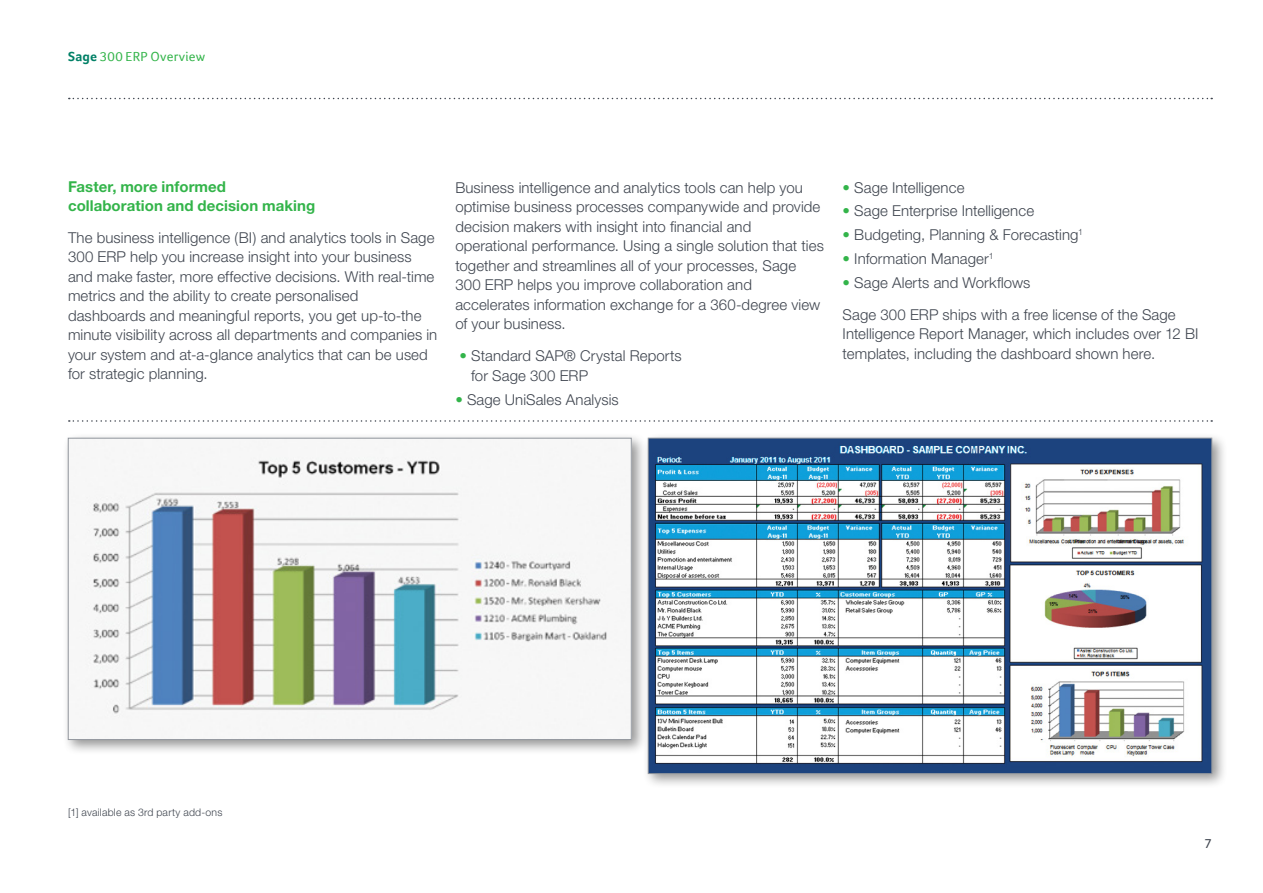
<style>
.page{position:relative;width:1263px;height:893px;background:#fff}
.page>*{position:absolute;margin:0;border:0;box-sizing:border-box;transform-origin:0 0}
.t1{font:300 15px/19.5px "Helvetica Neue";letter-spacing:.005em;color:#3f454f}
.t2{font:700 15px/18px "Helvetica Neue";letter-spacing:.005em;color:#33b44a}
.t3{font:13.5px "Foco";letter-spacing:.015em;color:#33b44a}
.t4{font:13.5px "Foco";color:#3f454f}
.t5{font:300 10.5px "Helvetica Neue";letter-spacing:.02em;color:#3f454f}
.s1{font-weight:700;color:#008066}
.s2{color:#33b44a}
</style>
<div class="page">
<svg style="left:69px;top:98px;width:1143px;height:1px"></svg>
<svg style="left:69px;top:420px;width:1143px;height:2px"></svg>
<div style="left:642px;top:432px;width:585px;height:357px;background:#000;opacity:.42"></div>
<img style="left:650px;top:440px;width:560px;height:332px">
<div style="left:62px;top:432px;width:585px;height:323px;background:#000;opacity:.42"></div>
<img style="left:70px;top:440px;width:559px;height:298px">
<div style="left:68px;top:438px;width:563px;height:302px;border:1px solid #91969d"></div>
<p class="t3" style="left:68px;top:48px;width:139px"><span class="s1">Sage</span> 300 ERP Overview</p>
<p class="t2" style="left:68px;top:178px;width:249px">Faster, more informed collaboration and decision making</p>
<p class="t1" style="left:68px;top:227px;width:371px">The business intelligence (BI) and analytics tools in Sage 300 ERP help you increase insight into your business and make faster, more effective decisions. With real-time metrics and the ability to create personalised dashboards and meaningful reports, you get up-to-the minute visibility across all departments and companies in your system and at-a-glance analytics that can be used for strategic planning.</p>
<p class="t1" style="left:455px;top:177px;width:370px">Business intelligence and analytics tools can help you optimise business processes companywide and provide decision makers with insight into financial and operational performance. Using a single solution that ties together and streamlines all of your processes, Sage 300 ERP helps you improve collaboration and accelerates information exchange for a 360-degree view of your business.</p>
<p class="t1" style="left:471px;top:346px;width:212px;text-indent:-12px"><span class="s2">•</span> Standard SAP® Crystal Reports for Sage 300 ERP</p>
<p class="t1" style="left:455px;top:389px;width:165px"><span class="s2">•</span> Sage UniSales Analysis</p>
<p class="t1" style="left:843px;top:177px;width:123px"><span class="s2">•</span> Sage Intelligence</p>
<p class="t1" style="left:843px;top:201px;width:193px"><span class="s2">•</span> Sage Enterprise Intelligence</p>
<p class="t1" style="left:843px;top:225px;width:242px"><span class="s2">•</span> Budgeting, Planning &amp; Forecasting<sup>1</sup></p>
<p class="t1" style="left:843px;top:248px;width:152px"><span class="s2">•</span> Information Manager<sup>1</sup></p>
<p class="t1" style="left:843px;top:266px;width:335px;line-height:32.2px"><span class="s2">•</span> Sage Alerts and Workflows<br>Sage 300 ERP ships with a free license of the Sage</p>
<p class="t1" style="left:843px;top:324px;width:357px">Intelligence Report Manager, which includes over 12 BI templates, including the dashboard shown here.</p>
<p class="t5" style="left:68px;top:806px;width:156px">[1] available as 3rd party add-ons</p>
<p class="t4" style="left:1204px;top:836px;width:9px">7</p>
</div>
